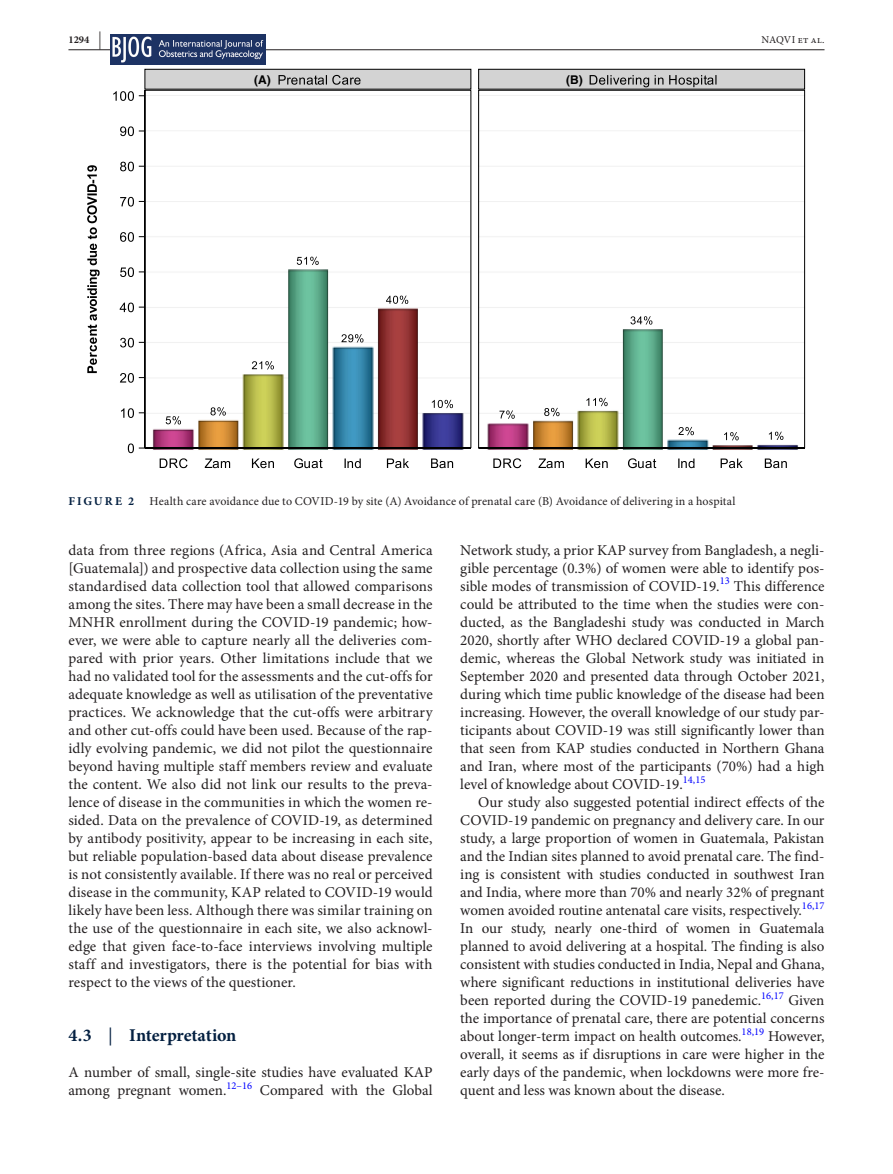
<style>
.page{position:relative;width:893px;height:1174px;background:#fff}
.page>*{position:absolute;margin:0;border:0;box-sizing:border-box;transform-origin:0 0}
.t1{font:700 18px "Minion Pro";letter-spacing:-.01em;color:#042041}
.t2{font:15px/18px "Minion Pro";color:#231f20;text-align:justify}
.t3{font:12px "Minion Pro";letter-spacing:.01em;color:#231f20}
.t4{font:700 12px "Minion Pro";letter-spacing:.17em;color:#042041}
.t5{font:700 12px "Helvetica";color:#000}
.t6{font:10.5px "Minion Pro";color:#00f}
.t7{font:10.5px "Minion Pro";letter-spacing:.01em;color:#231f20}
.t8{font:700 10.5px "Minion Pro";color:#231f20}
.s1{font-size:18px}
.s2{font-weight:400}
</style>
<div class="page">
<hr style="left:68px;top:49px;width:756px;height:1px;background:#231f20">
<img style="left:111px;top:35px;width:155px;height:30px">
<img style="left:145px;top:69px;width:661px;height:400px">
<hr style="left:479px;top:448px;width:326px;height:1px;background:#000">
<svg style="left:471px;top:69px;width:334px;height:379px"></svg>
<svg style="left:138px;top:69px;width:333px;height:379px"></svg>
<svg style="left:499px;top:410px;width:16px;height:9px"></svg>
<svg style="left:544px;top:408px;width:15px;height:8px"></svg>
<svg style="left:586px;top:398px;width:22px;height:8px"></svg>
<svg style="left:630px;top:316px;width:22px;height:8px"></svg>
<svg style="left:678px;top:427px;width:16px;height:8px"></svg>
<svg style="left:724px;top:432px;width:15px;height:8px"></svg>
<svg style="left:769px;top:431px;width:14px;height:9px"></svg>
<svg style="left:590px;top:75px;width:126px;height:12px;background:#a1a1a1"></svg>
<svg style="left:166px;top:416px;width:15px;height:8px"></svg>
<svg style="left:210px;top:407px;width:16px;height:8px"></svg>
<svg style="left:252px;top:361px;width:22px;height:8px"></svg>
<svg style="left:297px;top:257px;width:22px;height:8px"></svg>
<svg style="left:341px;top:334px;width:22px;height:8px"></svg>
<svg style="left:386px;top:295px;width:22px;height:9px"></svg>
<svg style="left:432px;top:400px;width:21px;height:8px"></svg>
<svg style="left:278px;top:75px;width:83px;height:10px"></svg>
<svg style="left:493px;top:458px;width:28px;height:10px"></svg>
<svg style="left:538px;top:458px;width:26px;height:10px"></svg>
<svg style="left:586px;top:458px;width:22px;height:10px"></svg>
<svg style="left:628px;top:458px;width:28px;height:10px"></svg>
<svg style="left:678px;top:458px;width:16px;height:10px"></svg>
<svg style="left:721px;top:458px;width:22px;height:10px"></svg>
<svg style="left:765px;top:458px;width:22px;height:10px"></svg>
<svg style="left:160px;top:458px;width:28px;height:10px"></svg>
<svg style="left:205px;top:458px;width:25px;height:10px"></svg>
<svg style="left:252px;top:458px;width:22px;height:10px"></svg>
<svg style="left:294px;top:458px;width:29px;height:10px"></svg>
<svg style="left:345px;top:458px;width:16px;height:10px"></svg>
<svg style="left:387px;top:458px;width:22px;height:10px"></svg>
<svg style="left:431px;top:458px;width:22px;height:10px"></svg>
<svg style="left:128px;top:443px;width:6px;height:10px"></svg>
<svg style="left:121px;top:408px;width:13px;height:10px"></svg>
<svg style="left:120px;top:373px;width:14px;height:10px"></svg>
<svg style="left:120px;top:338px;width:14px;height:9px"></svg>
<svg style="left:120px;top:302px;width:14px;height:10px"></svg>
<svg style="left:120px;top:267px;width:14px;height:10px"></svg>
<svg style="left:120px;top:232px;width:14px;height:10px"></svg>
<svg style="left:120px;top:197px;width:14px;height:9px"></svg>
<svg style="left:120px;top:162px;width:14px;height:9px"></svg>
<svg style="left:120px;top:126px;width:14px;height:10px"></svg>
<svg style="left:113px;top:91px;width:21px;height:10px"></svg>
<svg style="left:87px;top:165px;width:13px;height:208px"></svg>
<p class="t8" style="left:68px;top:32px;width:34px">1294 <span class="s1">|</span></p>
<p class="t7" style="left:761px;top:32px;width:65px">NAQVI et al.</p>
<p class="t5" style="left:254px;top:73px;width:18px">(A)</p>
<p class="t5" style="left:566px;top:73px;width:18px">(B)</p>
<p class="t4" style="left:69px;top:492px;width:67px">FIGURE 2</p>
<p class="t3" style="left:150px;top:493px;width:587px">Health care avoidance due to COVID-19 by site (A) Avoidance of prenatal care (B) Avoidance of delivering in a hospital</p>
<p class="t2" style="left:68px;top:541px;width:366px">data from three regions (Africa, Asia and Central America [Guatemala]) and prospective data collection using the same standardised data collection tool that allowed comparisons among the sites. There may have been a small decrease in the MNHR enrollment during the COVID-19 pandemic; how&shy;ever, we were able to capture nearly all the deliveries com&shy;pared with prior years. Other limitations include that we had no validated tool for the assessments and the cut-offs for adequate knowledge as well as utilisation of the preventative practices. We acknowledge that the cut-offs were arbitrary and other cut-offs could have been used. Because of the rap&shy;idly evolving pandemic, we did not pilot the questionnaire beyond having multiple staff members review and evaluate the content. We also did not link our results to the preva&shy;lence of disease in the communities in which the women re&shy;sided. Data on the prevalence of COVID-19, as determined by antibody positivity, appear to be increasing in each site, but reliable population-based data about disease prevalence is not consistently available. If there was no real or perceived disease in the community, KAP related to COVID-19 would likely have been less. Although there was similar training on the use of the questionnaire in each site, we also acknowl&shy;edge that given face-to-face interviews involving multiple staff and investigators, there is the potential for bias with respect to the views of the questioner.</p>
<p class="t1" style="left:68px;top:1023px;width:169px">4.3 <span class="s2">|</span> Interpretation</p>
<p class="t2" style="left:68px;top:1063px;width:366px">A number of small, single-site studies have evaluated KAP among pregnant women.<sup>12–16</sup></p>
<p class="t2" style="left:260px;top:1081px;width:174px">Compared with the Global</p>
<p class="t2" style="left:460px;top:541px;width:366px">Network study, a prior KAP survey from Bangladesh, a negli&shy;gible percentage (0.3%) of women were able to identify pos&shy;sible modes of transmission of COVID-19.</p>
<p class="t6" style="left:720px;top:574px;width:12px">13</p>
<p class="t2" style="left:460px;top:577px;width:366px;text-indent:274px">This difference could be attributed to the time when the studies were con&shy;ducted, as the Bangladeshi study was conducted in March 2020, shortly after WHO declared COVID-19 a global pan&shy;demic, whereas the Global Network study was initiated in September 2020 and presented data through October 2021, during which time public knowledge of the disease had been increasing. However, the overall knowledge of our study par&shy;ticipants about COVID-19 was still significantly lower than that seen from KAP studies conducted in Northern Ghana and Iran, where most of the participants (70%) had a high level of knowledge about COVID-19.</p>
<p class="t6" style="left:683px;top:772px;width:24px">14,15</p>
<p class="t2" style="left:460px;top:793px;width:366px;text-indent:18px">Our study also suggested potential indirect effects of the COVID-19 pandemic on pregnancy and delivery care. In our study, a large proportion of women in Guatemala, Pakistan and the Indian sites planned to avoid prenatal care. The find&shy;ing is consistent with studies conducted in southwest Iran and India, where more than 70% and nearly 32% of pregnant women avoided routine antenatal care visits, respectively.</p>
<p class="t6" style="left:802px;top:898px;width:24px">16,17</p>
<p class="t2" style="left:460px;top:919px;width:366px">In our study, nearly one-third of women in Guatemala planned to avoid delivering at a hospital. The finding is also consistent with studies conducted in India, Nepal and Ghana, where significant reductions in institutional deliveries have been reported during the COVID-19 panedemic.</p>
<p class="t6" style="left:761px;top:988px;width:24px">16,17</p>
<p class="t2" style="left:460px;top:991px;width:366px;text-indent:328px">Given the importance of prenatal care, there are potential concerns about longer-term impact on health outcomes.</p>
<p class="t6" style="left:742px;top:1024px;width:24px">18,19</p>
<p class="t2" style="left:460px;top:1027px;width:366px;text-indent:308px">However, overall, it seems as if disruptions in care were higher in the early days of the pandemic, when lockdowns were more fre&shy;quent and less was known about the disease.</p>
</div>
